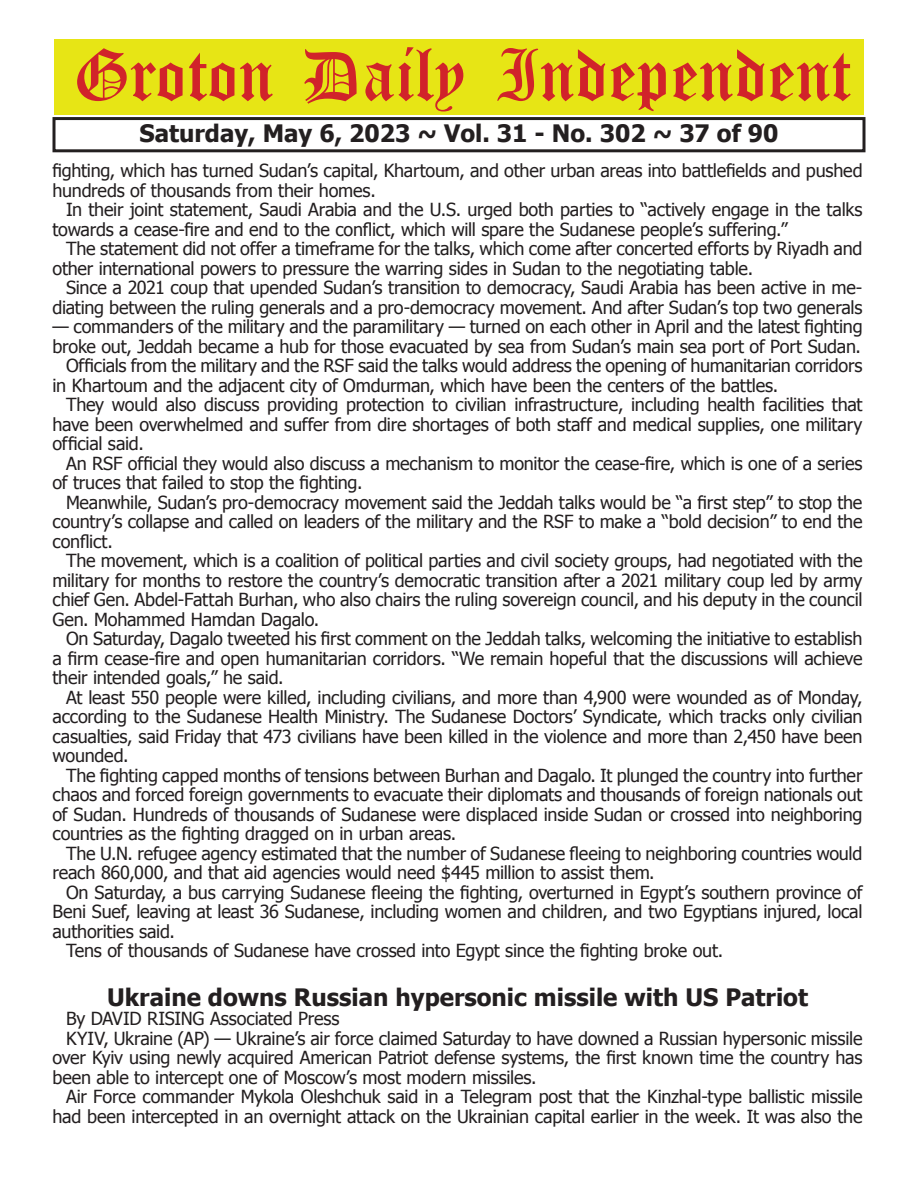
<style>
.page{position:relative;width:918px;height:1188px;background:#fff}
.page>*{position:absolute;margin:0;border:0;box-sizing:border-box;transform-origin:0 0}
.t1{font:54px "Old English Five";color:#d1232a}
.t2{font:700 24px "Tahoma";color:#231f20}
.t3{font:18px/19.5px "Tahoma";letter-spacing:-.01em;color:#231f20}
</style>
<div class="page">
<div style="left:52px;top:117px;width:814px;height:35px;border:3px solid #231f20"></div>
<div style="left:54px;top:40px;width:810px;height:75px;background:#e7e515"></div>
<h1 class="t1" style="left:73px;top:50px;width:779px">Groton Daily Independent</h1>
<h2 class="t2" style="left:140px;top:116px;width:640px">Saturday, May 6, 2023 ~ Vol. 31 - No. 302 ~ 37 of 90</h2>
<p class="t3" style="left:52px;top:160px;width:812px">fighting, which has turned Sudan’s capital, Khartoum, and other urban areas into battlefields and pushed hundreds of thousands from their homes.</p>
<p class="t3" style="left:52px;top:199px;width:812px;text-indent:14px">In their joint statement, Saudi Arabia and the U.S. urged both parties to “actively engage in the talks towards a cease-fire and end to the conflict, which will spare the Sudanese people’s suffering.”</p>
<p class="t3" style="left:52px;top:238px;width:811px;text-indent:14px">The statement did not offer a timeframe for the talks, which come after concerted efforts by Riyadh and other international powers to pressure the warring sides in Sudan to the negotiating table.</p>
<p class="t3" style="left:52px;top:277px;width:812px;text-align:right">Since a 2021 coup that upended Sudan’s transition to democracy, Saudi Arabia has been active in me&shy;diating between the ruling generals and a pro-democracy movement. And after Sudan’s top two generals</p>
<p class="t3" style="left:52px;top:316px;width:812px">— commanders of the military and the paramilitary — turned on each other in April and the latest fighting</p>
<p class="t3" style="left:52px;top:336px;width:810px">broke out, Jeddah became a hub for those evacuated by sea from Sudan’s main sea port of Port Sudan.</p>
<p class="t3" style="left:66px;top:355px;width:798px">Officials from the military and the RSF said the talks would address the opening of humanitarian corridors</p>
<p class="t3" style="left:52px;top:375px;width:727px">in Khartoum and the adjacent city of Omdurman, which have been the centers of the battles.</p>
<p class="t3" style="left:66px;top:394px;width:798px">They would also discuss providing protection to civilian infrastructure, including health facilities that</p>
<p class="t3" style="left:52px;top:414px;width:811px">have been overwhelmed and suffer from dire shortages of both staff and medical supplies, one military</p>
<p class="t3" style="left:52px;top:433px;width:93px">official said.</p>
<p class="t3" style="left:66px;top:453px;width:798px">An RSF official they would also discuss a mechanism to monitor the cease-fire, which is one of a series</p>
<p class="t3" style="left:52px;top:472px;width:312px">of truces that failed to stop the fighting.</p>
<p class="t3" style="left:66px;top:492px;width:798px">Meanwhile, Sudan’s pro-democracy movement said the Jeddah talks would be “a first step” to stop the</p>
<p class="t3" style="left:52px;top:511px;width:811px">country’s collapse and called on leaders of the military and the RSF to make a “bold decision” to end the</p>
<p class="t3" style="left:52px;top:531px;width:62px">conflict.</p>
<p class="t3" style="left:66px;top:550px;width:798px">The movement, which is a coalition of political parties and civil society groups, had negotiated with the</p>
<p class="t3" style="left:52px;top:570px;width:811px">military for months to restore the country’s democratic transition after a 2021 military coup led by army</p>
<p class="t3" style="left:52px;top:589px;width:812px">chief Gen. Abdel-Fattah Burhan, who also chairs the ruling sovereign council, and his deputy in the council</p>
<p class="t3" style="left:52px;top:609px;width:268px">Gen. Mohammed Hamdan Dagalo.</p>
<p class="t3" style="left:66px;top:628px;width:798px">On Saturday, Dagalo tweeted his first comment on the Jeddah talks, welcoming the initiative to establish</p>
<p class="t3" style="left:52px;top:648px;width:811px">a firm cease-fire and open humanitarian corridors. “We remain hopeful that the discussions will achieve</p>
<p class="t3" style="left:52px;top:667px;width:233px">their intended goals,” he said.</p>
<p class="t3" style="left:66px;top:687px;width:798px">At least 550 people were killed, including civilians, and more than 4,900 were wounded as of Monday,</p>
<p class="t3" style="left:52px;top:706px;width:812px">according to the Sudanese Health Ministry. The Sudanese Doctors’ Syndicate, which tracks only civilian</p>
<p class="t3" style="left:52px;top:726px;width:812px">casualties, said Friday that 473 civilians have been killed in the violence and more than 2,450 have been</p>
<p class="t3" style="left:52px;top:745px;width:78px">wounded.</p>
<p class="t3" style="left:66px;top:765px;width:798px">The fighting capped months of tensions between Burhan and Dagalo. It plunged the country into further</p>
<p class="t3" style="left:52px;top:784px;width:812px">chaos and forced foreign governments to evacuate their diplomats and thousands of foreign nationals out</p>
<p class="t3" style="left:52px;top:804px;width:811px">of Sudan. Hundreds of thousands of Sudanese were displaced inside Sudan or crossed into neighboring</p>
<p class="t3" style="left:52px;top:823px;width:405px">countries as the fighting dragged on in urban areas.</p>
<p class="t3" style="left:66px;top:843px;width:798px">The U.N. refugee agency estimated that the number of Sudanese fleeing to neighboring countries would</p>
<p class="t3" style="left:52px;top:862px;width:604px">reach 860,000, and that aid agencies would need $445 million to assist them.</p>
<p class="t3" style="left:66px;top:882px;width:798px">On Saturday, a bus carrying Sudanese fleeing the fighting, overturned in Egypt’s southern province of</p>
<p class="t3" style="left:52px;top:901px;width:812px">Beni Suef, leaving at least 36 Sudanese, including women and children, and two Egyptians injured, local</p>
<p class="t3" style="left:52px;top:921px;width:124px">authorities said.</p>
<p class="t3" style="left:66px;top:940px;width:659px">Tens of thousands of Sudanese have crossed into Egypt since the fighting broke out.</p>
<h2 class="t2" style="left:107px;top:980px;width:703px">Ukraine downs Russian hypersonic missile with US Patriot</h2>
<p class="t3" style="left:66px;top:1008px;width:275px">By DAVID RISING Associated Press</p>
<p class="t3" style="left:66px;top:1028px;width:798px">KYIV, Ukraine (AP) — Ukraine’s air force claimed Saturday to have downed a Russian hypersonic missile</p>
<p class="t3" style="left:52px;top:1047px;width:811px">over Kyiv using newly acquired American Patriot defense systems, the first known time the country has</p>
<p class="t3" style="left:52px;top:1067px;width:486px">been able to intercept one of Moscow’s most modern missiles.</p>
<p class="t3" style="left:66px;top:1086px;width:798px">Air Force commander Mykola Oleshchuk said in a Telegram post that the Kinzhal-type ballistic missile</p>
<p class="t3" style="left:52px;top:1106px;width:812px">had been intercepted in an overnight attack on the Ukrainian capital earlier in the week. It was also the</p>
</div>
